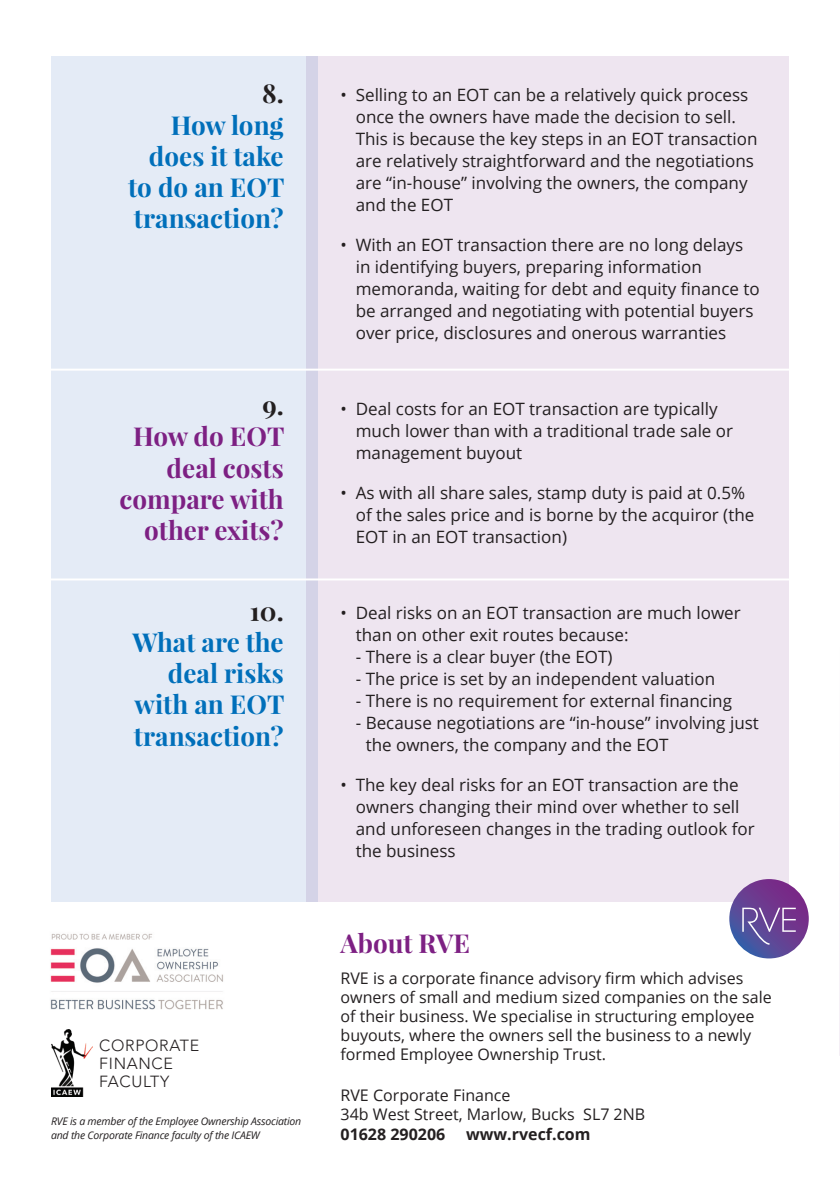
<style>
.page{position:relative;width:840px;height:1191px;background:#fff}
.page>*{position:absolute;margin:0;border:0;box-sizing:border-box;transform-origin:0 0}
.t1{font:700 26px/31.2px "Playfair Display";color:#006fba;text-align:right}
.t2{font:700 26px/31.2px "Playfair Display";color:#7d2083;text-align:right}
.t3{font:700 26px "Playfair Display";color:#231f20}
.t4{font:17px/22px "Open Sans";color:#231f20}
.t5{font:16px/19px "Open Sans";color:#231f20}
.t6{font:700 16px "Open Sans";color:#231f20}
.t7{font:300 16px "Avenir";letter-spacing:.04em;color:#231f20}
.t8{font:italic 10.4px/14px "Open Sans";letter-spacing:-.02em;color:#231f20}
</style>
<div class="page">
<div style="left:51px;top:57px;width:266px;height:844px;background:#e4ebf6"></div>
<div style="left:306px;top:57px;width:482px;height:844px;background:#eee5f0"></div>
<hr style="left:0;top:369px;width:839px;height:2px;background:#fff">
<hr style="left:0;top:578px;width:839px;height:2px;background:#fff">
<img style="left:50px;top:933px;width:173px;height:77px">
<img style="left:51px;top:1029px;width:41px;height:67px">
<svg style="left:728px;top:879px;width:80px;height:79px"></svg>
<p class="t3" style="left:262px;top:77px;width:23px">8.</p>
<p class="t1" style="left:128px;top:109px;width:158px">How long does it take to do an EOT transaction?</p>
<p class="t3" style="left:262px;top:389px;width:23px">9.</p>
<p class="t2" style="left:119px;top:421px;width:166px">How do EOT deal costs compare with other exits?</p>
<p class="t3" style="left:250px;top:594px;width:35px">10.</p>
<p class="t1" style="left:132px;top:626px;width:153px">What are the deal risks with an EOT transaction?</p>
<p class="t7" style="left:99px;top:1036px;width:101px">CORPORATE</p>
<p class="t7" style="left:99px;top:1054px;width:75px">FINANCE</p>
<p class="t7" style="left:99px;top:1072px;width:71px">FACULTY</p>
<p class="t8" style="left:51px;top:1114px;width:251px">RVE is a member of the Employee Ownership Association and the Corporate Finance faculty of the ICAEW</p>
<p class="t4" style="left:355px;top:83px;width:403px;text-indent:-15px">• Selling to an EOT can be a relatively quick process once the owners have made the decision to sell.<br>This is because the key steps in an EOT transaction are relatively straightforward and the negotiations are “in-house” involving the owners, the company and the EOT</p>
<p class="t4" style="left:355px;top:233px;width:405px;text-indent:-15px">• With an EOT transaction there are no long delays in identifying buyers, preparing information memoranda, waiting for debt and equity finance to be arranged and negotiating with potential buyers over price, disclosures and onerous warranties</p>
<p class="t4" style="left:355px;top:397px;width:378px;text-indent:-15px">• Deal costs for an EOT transaction are typically much lower than with a traditional trade sale or management buyout</p>
<p class="t4" style="left:355px;top:481px;width:400px;text-indent:-15px">• As with all share sales, stamp duty is paid at 0.5% of the sales price and is borne by the acquiror (the<br>EOT in an EOT transaction)</p>
<p class="t4" style="left:355px;top:601px;width:386px;text-indent:-15px">• Deal risks on an EOT transaction are much lower than on other exit routes because:</p>
<p class="t4" style="left:355px;top:645px;width:258px">- There is a clear buyer (the EOT)</p>
<p class="t4" style="left:355px;top:667px;width:361px">- The price is set by an independent valuation</p>
<p class="t4" style="left:355px;top:689px;width:377px">- There is no requirement for external financing</p>
<p class="t4" style="left:365px;top:711px;width:394px;text-indent:-10px">- Because negotiations are “in-house” involving just the owners, the company and the EOT</p>
<p class="t4" style="left:355px;top:773px;width:400px;text-indent:-15px">• The key deal risks for an EOT transaction are the owners changing their mind over whether to sell and unforeseen changes in the trading outlook for the business</p>
<p class="t2" style="left:340px;top:927px;width:131px">About RVE</p>
<p class="t5" style="left:340px;top:968px;width:432px">RVE is a corporate finance advisory firm which advises owners of small and medium sized companies on the sale of their business. We specialise in structuring employee buyouts, where the owners sell the business to a newly formed Employee Ownership Trust.</p>
<p class="t5" style="left:340px;top:1085px;width:171px">RVE Corporate Finance</p>
<p class="t5" style="left:340px;top:1104px;width:306px">34b West Street, Marlow, Bucks SL7 2NB</p>
<p class="t6" style="left:340px;top:1122px;width:106px">01628 290206</p>
<p class="t6" style="left:466px;top:1122px;width:126px">www.rvecf.com</p>
</div>
